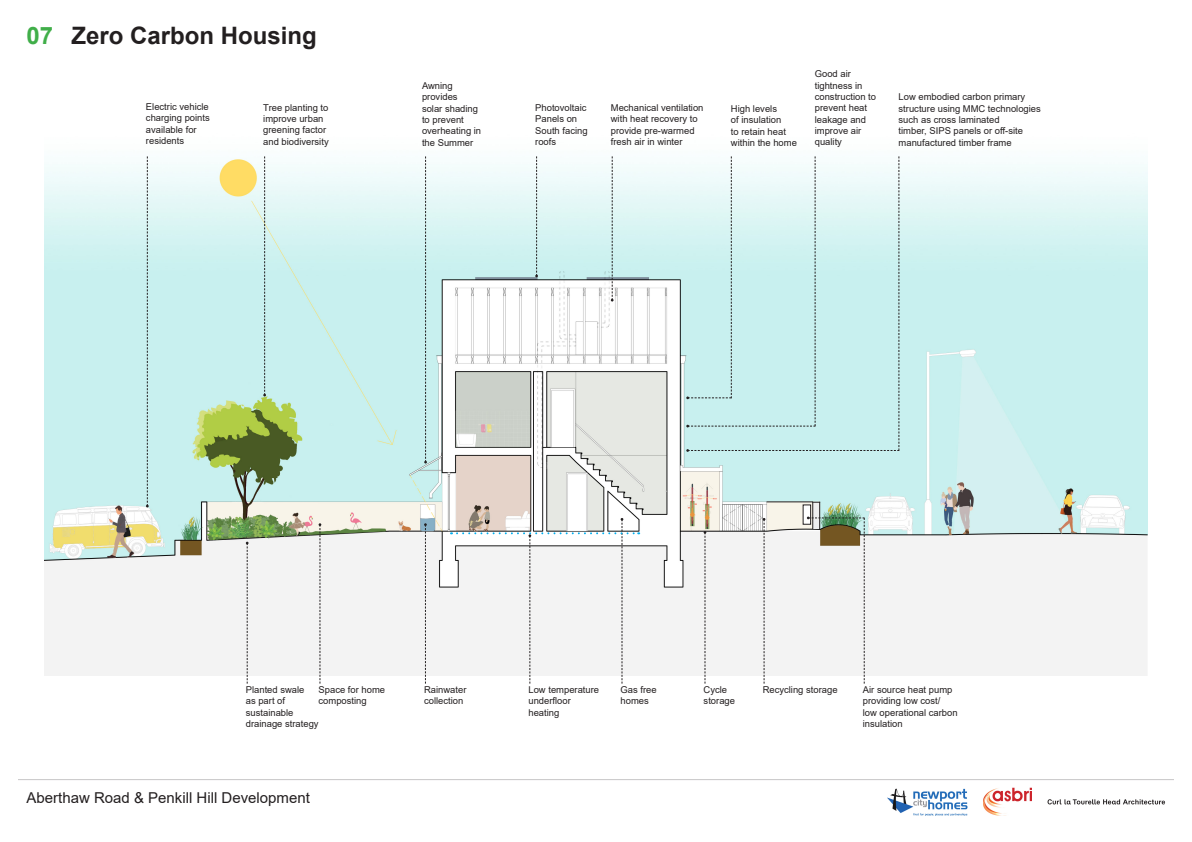
<style>
.page{position:relative;width:1192px;height:842px;background:#fff}
.page>*{position:absolute;margin:0;border:0;box-sizing:border-box;transform-origin:0 0}
.t1{font:700 24px "Arial";color:#231f20}
.t2{font:700 24px "Arial";color:#40ae49}
.t3{font:15px "Arial";color:#231f20}
.t4{font:9.4px/11.3px "Arial";color:#231f20}
</style>
<div class="page">
<hr style="left:18px;top:779px;width:1156px;height:1px;background:#231f20">
<img style="left:887px;top:788px;width:81px;height:28px">
<img style="left:983px;top:788px;width:49px;height:28px">
<svg style="left:1048px;top:799px;width:117px;height:5px"></svg>
<img style="left:45px;top:159px;width:1102px;height:516px">
<svg style="left:146px;top:156px;width:3px;height:351px"></svg>
<svg style="left:263px;top:156px;width:3px;height:240px"></svg>
<svg style="left:535px;top:156px;width:3px;height:121px"></svg>
<svg style="left:424px;top:156px;width:3px;height:307px"></svg>
<svg style="left:611px;top:156px;width:3px;height:145px"></svg>
<svg style="left:763px;top:518px;width:2px;height:166px"></svg>
<svg style="left:704px;top:531px;width:2px;height:153px"></svg>
<svg style="left:424px;top:523px;width:3px;height:161px"></svg>
<svg style="left:319px;top:523px;width:2px;height:161px"></svg>
<svg style="left:246px;top:542px;width:3px;height:142px"></svg>
<hr style="left:767px;top:502px;width:46px;height:1px;background:#231f20">
<div style="left:803px;top:505px;width:8px;height:19px;background:#fff"></div>
<svg style="left:686px;top:156px;width:214px;height:296px;background:#cff0ef"></svg>
<svg style="left:807px;top:502px;width:58px;height:182px"></svg>
<svg style="left:451px;top:518px;width:188px;height:166px"></svg>
<p class="t2" style="left:27px;top:19px;width:28px">07</p>
<p class="t1" style="left:72px;top:19px;width:247px">Zero Carbon Housing</p>
<p class="t4" style="left:422px;top:80px;width:61px">Awning provides<br>solar shading to prevent overheating in the Summer</p>
<p class="t4" style="left:146px;top:101px;width:65px">Electric vehicle charging points available for residents</p>
<p class="t4" style="left:263px;top:102px;width:67px">Tree planting to improve urban greening factor and biodiversity</p>
<p class="t4" style="left:535px;top:102px;width:54px">Photovoltaic<br>Panels on<br>South facing roofs</p>
<p class="t4" style="left:611px;top:102px;width:94px">Mechanical ventilation with heat recovery to provide pre-warmed fresh air in winter</p>
<p class="t4" style="left:731px;top:103px;width:68px">High levels<br>of insulation<br>to retain heat within the home</p>
<p class="t4" style="left:815px;top:68px;width:63px">Good air tightness in construction to prevent heat leakage and improve air quality</p>
<p class="t4" style="left:899px;top:91px;width:144px">Low embodied carbon primary structure using MMC technologies such as cross laminated<br>timber, SIPS panels or off-site manufactured timber frame</p>
<p class="t4" style="left:319px;top:684px;width:68px">Space for home composting</p>
<p class="t4" style="left:621px;top:684px;width:38px">Gas free homes</p>
<p class="t4" style="left:704px;top:684px;width:25px">Cycle</p>
<p class="t4" style="left:763px;top:684px;width:76px">Recycling storage</p>
<p class="t4" style="left:704px;top:695px;width:33px">storage</p>
<p class="t4" style="left:246px;top:684px;width:74px">Planted swale<br>as part of sustainable drainage strategy</p>
<p class="t4" style="left:863px;top:684px;width:96px">Air source heat pump providing low cost/<br>low operational carbon insulation</p>
<p class="t4" style="left:424px;top:684px;width:44px">Rainwater collection</p>
<p class="t4" style="left:529px;top:684px;width:72px">Low temperature underfloor heating</p>
<h2 class="t3" style="left:27px;top:788px;width:285px">Aberthaw Road &amp; Penkill Hill Development</h2>
</div>
